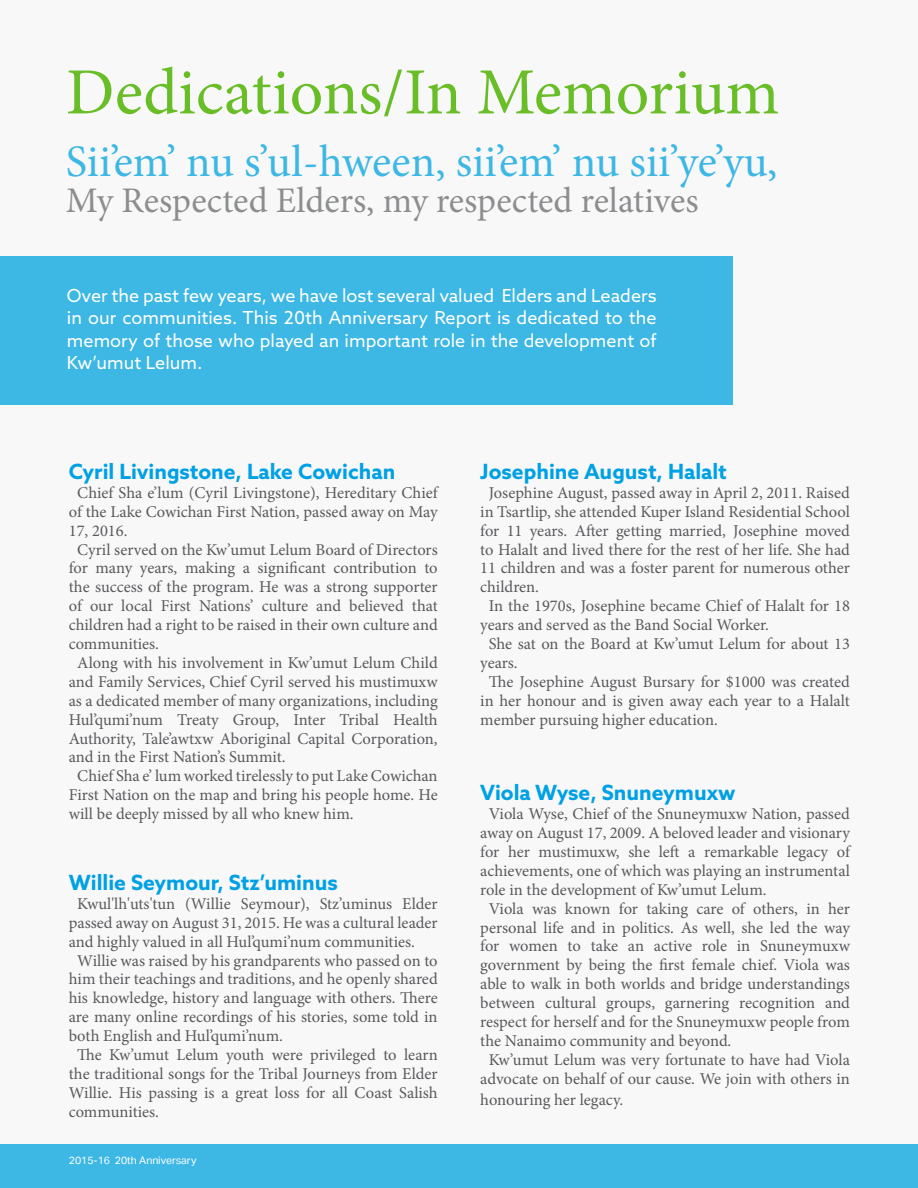
<style>
.page{position:relative;width:918px;height:1188px;background:#f8f8f9}
.page>*{position:absolute;margin:0;border:0;box-sizing:border-box;transform-origin:0 0}
.t1{font:66px "Minion Pro";color:#69be28}
.t2{font:45px "Minion Pro";color:#3db7e4}
.t3{font:36px "Minion Pro";color:#8b8d8e}
.t4{font:700 21px "Azo Sans";color:#00a1e4}
.t5{font:18px/22.5px "Azo Sans";color:#fff;text-align:justify}
.t6{font:16.5px "Minion Pro";color:#58595b}
.t7{font:10.5px "Aktiv Grotesk";color:#fff}
</style>
<div class="page">
<div style="left:0;top:1144px;width:918px;height:44px;background:#3db7e4"></div>
<hr style="left:917px;top:754px;width:1px;height:401px;background:#69be28">
<div style="left:0;top:256px;width:732px;height:149px;background:#3db7e4"></div>
<h1 class="t1" style="left:66px;top:48px;width:715px">Dedications/In Memorium</h1>
<h2 class="t2" style="left:66px;top:132px;width:713px">Sii’em’ nu s’ul-hween, sii’em’ nu sii’ye’yu,</h2>
<h3 class="t3" style="left:66px;top:177px;width:634px">My Respected Elders, my respected relatives</h3>
<p class="t5" style="left:67px;top:284px;width:591px">Over the past few years, we have lost several valued Elders and Leaders in our communities. This 20th Anniversary Report is dedicated to the memory of those who played an important role in the development of Kw’umut Lelum.</p>
<p class="t4" style="left:69px;top:458px;width:328px">Cyril Livingstone, Lake Cowichan</p>
<p class="t6" style="left:77px;top:482px;width:362px">Chief Sha e’lum (Cyril Livingstone), Hereditary Chief</p>
<p class="t6" style="left:69px;top:500px;width:370px">of the Lake Cowichan First Nation, passed away on May</p>
<p class="t6" style="left:69px;top:519px;width:60px">17, 2016.</p>
<p class="t6" style="left:77px;top:538px;width:362px">Cyril served on the Kw’umut Lelum Board of Directors</p>
<p class="t6" style="left:69px;top:557px;width:370px">for many years, making a significant contribution to</p>
<p class="t6" style="left:69px;top:576px;width:370px">the success of the program. He was a strong supporter</p>
<p class="t6" style="left:69px;top:595px;width:370px">of our local First Nations’ culture and believed that</p>
<p class="t6" style="left:69px;top:614px;width:370px">children had a right to be raised in their own culture and</p>
<p class="t6" style="left:69px;top:633px;width:92px">communities.</p>
<p class="t6" style="left:77px;top:652px;width:362px">Along with his involvement in Kw’umut Lelum Child</p>
<p class="t6" style="left:69px;top:671px;width:370px">and Family Services, Chief Cyril served his mustimuxw</p>
<p class="t6" style="left:69px;top:689px;width:370px">as a dedicated member of many organizations, including</p>
<p class="t6" style="left:69px;top:708px;width:370px">Hul’qumi’num Treaty Group, Inter Tribal Health</p>
<p class="t6" style="left:69px;top:727px;width:370px">Authority, Tale’awtxw Aboriginal Capital Corporation,</p>
<p class="t6" style="left:69px;top:746px;width:218px">and in the First Nation’s Summit.</p>
<p class="t6" style="left:77px;top:765px;width:362px">Chief Sha e’ lum worked tirelessly to put Lake Cowichan</p>
<p class="t6" style="left:69px;top:784px;width:370px">First Nation on the map and bring his people home. He</p>
<p class="t6" style="left:69px;top:803px;width:286px">will be deeply missed by all who knew him.</p>
<p class="t4" style="left:69px;top:869px;width:271px">Willie Seymour, Stz’uminus</p>
<p class="t6" style="left:77px;top:893px;width:362px">Kwul'lh'uts'tun (Willie Seymour), Stz’uminus Elder</p>
<p class="t6" style="left:69px;top:911px;width:370px">passed away on August 31, 2015. He was a cultural leader</p>
<p class="t6" style="left:69px;top:930px;width:348px">and highly valued in all Hul’qumi’num communities.</p>
<p class="t6" style="left:77px;top:949px;width:362px">Willie was raised by his grandparents who passed on to</p>
<p class="t6" style="left:69px;top:968px;width:370px">him their teachings and traditions, and he openly shared</p>
<p class="t6" style="left:69px;top:987px;width:370px">his knowledge, history and language with others. There</p>
<p class="t6" style="left:69px;top:1006px;width:370px">are many online recordings of his stories, some told in</p>
<p class="t6" style="left:69px;top:1025px;width:216px">both English and Hul’qumi’num.</p>
<p class="t6" style="left:77px;top:1044px;width:362px">The Kw’umut Lelum youth were privileged to learn</p>
<p class="t6" style="left:69px;top:1063px;width:370px">the traditional songs for the Tribal Journeys from Elder</p>
<p class="t6" style="left:69px;top:1082px;width:370px">Willie. His passing is a great loss for all Coast Salish</p>
<p class="t6" style="left:69px;top:1100px;width:92px">communities.</p>
<p class="t7" style="left:69px;top:1154px;width:129px">2015‑16 20th Anniversary</p>
<p class="t4" style="left:480px;top:458px;width:248px">Josephine August, Halalt</p>
<p class="t6" style="left:489px;top:482px;width:363px">Josephine August, passed away in April 2, 2011. Raised</p>
<p class="t6" style="left:480px;top:500px;width:371px">in Tsartlip, she attended Kuper Island Residential School</p>
<p class="t6" style="left:480px;top:519px;width:371px">for 11 years. After getting married, Josephine moved</p>
<p class="t6" style="left:480px;top:538px;width:371px">to Halalt and lived there for the rest of her life. She had</p>
<p class="t6" style="left:480px;top:557px;width:371px">11 children and was a foster parent for numerous other</p>
<p class="t6" style="left:480px;top:576px;width:60px">children.</p>
<p class="t6" style="left:489px;top:595px;width:363px">In the 1970s, Josephine became Chief of Halalt for 18</p>
<p class="t6" style="left:480px;top:614px;width:290px">years and served as the Band Social Worker.</p>
<p class="t6" style="left:489px;top:633px;width:363px">She sat on the Board at Kw’umut Lelum for about 13</p>
<p class="t6" style="left:480px;top:652px;width:39px">years.</p>
<p class="t6" style="left:489px;top:671px;width:363px">The Josephine August Bursary for $1000 was created</p>
<p class="t6" style="left:480px;top:689px;width:371px">in her honour and is given away each year to a Halalt</p>
<p class="t6" style="left:480px;top:708px;width:239px">member pursuing higher education.</p>
<p class="t4" style="left:480px;top:779px;width:257px">Viola Wyse, Snuneymuxw</p>
<p class="t6" style="left:489px;top:803px;width:363px">Viola Wyse, Chief of the Snuneymuxw Nation, passed</p>
<p class="t6" style="left:480px;top:822px;width:371px">away on August 17, 2009. A beloved leader and visionary</p>
<p class="t6" style="left:480px;top:841px;width:371px">for her mustimuxw, she left a remarkable legacy of</p>
<p class="t6" style="left:480px;top:860px;width:371px">achievements, one of which was playing an instrumental</p>
<p class="t6" style="left:480px;top:878px;width:288px">role in the development of Kw’umut Lelum.</p>
<p class="t6" style="left:489px;top:897px;width:363px">Viola was known for taking care of others, in her</p>
<p class="t6" style="left:480px;top:916px;width:371px">personal life and in politics. As well, she led the way</p>
<p class="t6" style="left:480px;top:935px;width:371px">for women to take an active role in Snuneymuxw</p>
<p class="t6" style="left:480px;top:954px;width:371px">government by being the first female chief. Viola was</p>
<p class="t6" style="left:480px;top:973px;width:371px">able to walk in both worlds and bridge understandings</p>
<p class="t6" style="left:480px;top:992px;width:371px">between cultural groups, garnering recognition and</p>
<p class="t6" style="left:480px;top:1011px;width:371px">respect for herself and for the Snuneymuxw people from</p>
<p class="t6" style="left:480px;top:1030px;width:253px">the Nanaimo community and beyond.</p>
<p class="t6" style="left:489px;top:1048px;width:363px">Kw’umut Lelum was very fortunate to have had Viola</p>
<p class="t6" style="left:480px;top:1067px;width:371px">advocate on behalf of our cause. We join with others in</p>
<p class="t6" style="left:480px;top:1089px;width:145px">honouring her legacy.</p>
</div>
